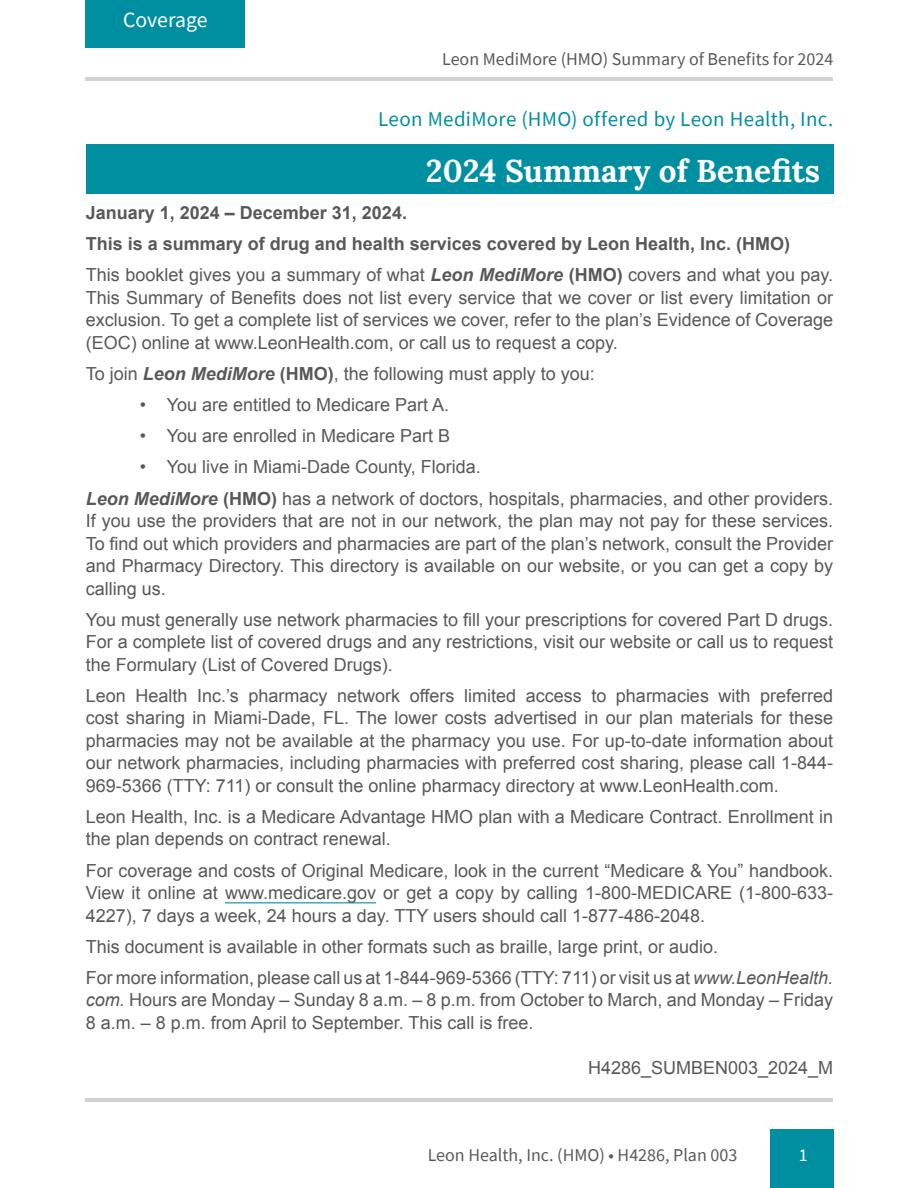
<style>
.page{position:relative;width:918px;height:1188px;background:#fff}
.page>*{position:absolute;margin:0;border:0;box-sizing:border-box;transform-origin:0 0}
.t1{font:700 31.5px "Lora";color:#fff}
.t2{font:21.75px "Source Sans Pro";letter-spacing:-.005em;color:#fff}
.t3{font:21px "Source Sans Pro";letter-spacing:.015em;color:#008fa1}
.t4{font:18px/22.5px "Arial";color:#57585a;text-align:justify}
.t5{font:700 18px "Arial";color:#57585a}
.t6{font:18px "Source Sans Pro";color:#57585a}
.t7{font:18px "Source Sans Pro";color:#fff}
.s1{font-weight:700;font-style:italic}
.s2{font-weight:700}
.s3{font-style:italic}
</style>
<div class="page">
<div style="left:770px;top:1129px;width:63px;height:59px;background:#008fa1"></div>
<hr style="left:86px;top:1098px;width:747px;height:3px;background:#d1d2d4">
<hr style="left:86px;top:77px;width:747px;height:4px;background:#d1d2d4">
<div style="left:86px;top:0;width:159px;height:48px;background:#008fa1"></div>
<hr style="left:225px;top:902px;width:151px;height:1px;background:#008fa1">
<div style="left:86px;top:145px;width:748px;height:49px;background:#008fa1"></div>
<p class="t2" style="left:123px;top:6px;width:86px">Coverage</p>
<p class="t6" style="left:442px;top:48px;width:393px">Leon MediMore (HMO) Summary of Benefits for 2024</p>
<p class="t3" style="left:378px;top:106px;width:457px">Leon MediMore (HMO) offered by Leon Health, Inc.</p>
<p class="t1" style="left:426px;top:147px;width:396px">2024 Summary of Benefits</p>
<p class="t5" style="left:86px;top:201px;width:323px">January 1, 2024 – December 31, 2024.</p>
<p class="t5" style="left:86px;top:232px;width:706px">This is a summary of drug and health services covered by Leon Health, Inc. (HMO)</p>
<p class="t4" style="left:86px;top:264px;width:749px">This booklet gives you a summary of what <span class="s1">Leon MediMore</span> <span class="s2">(HMO)</span> covers and what you pay.<br>This Summary of Benefits does not list every service that we cover or list every limitation or exclusion. To get a complete list of services we cover, refer to the plan’s Evidence of Coverage (EOC) online at www.LeonHealth.com, or call us to request a copy.</p>
<p class="t4" style="left:86px;top:363px;width:511px">To join <span class="s1">Leon MediMore</span> <span class="s2">(HMO)</span>, the following must apply to you:</p>
<p class="t4" style="left:140px;top:394px;width:311px">• You are entitled to Medicare Part A.</p>
<p class="t4" style="left:140px;top:425px;width:312px">• You are enrolled in Medicare Part B</p>
<p class="t4" style="left:140px;top:456px;width:343px">• You live in Miami-Dade County, Florida.</p>
<p class="t4" style="left:86px;top:487px;width:749px"><span class="s1">Leon MediMore</span> <span class="s2">(HMO)</span> has a network of doctors, hospitals, pharmacies, and other providers.<br>If you use the providers that are not in our network, the plan may not pay for these services.<br>To find out which providers and pharmacies are part of the plan’s network, consult the Provider and Pharmacy Directory. This directory is available on our website, or you can get a copy by calling us.</p>
<p class="t4" style="left:86px;top:608px;width:749px">You must generally use network pharmacies to fill your prescriptions for covered Part D drugs.<br>For a complete list of covered drugs and any restrictions, visit our website or call us to request the Formulary (List of Covered Drugs).</p>
<p class="t4" style="left:86px;top:684px;width:749px">Leon Health Inc.’s pharmacy network offers limited access to pharmacies with preferred cost sharing in Miami-Dade, FL. The lower costs advertised in our plan materials for these pharmacies may not be available at the pharmacy you use. For up-to-date information about our network pharmacies, including pharmacies with preferred cost sharing, please call 1-844- 969-5366 (TTY: 711) or consult the online pharmacy directory at www.LeonHealth.com.</p>
<p class="t4" style="left:86px;top:806px;width:749px">Leon Health, Inc. is a Medicare Advantage HMO plan with a Medicare Contract. Enrollment in the plan depends on contract renewal.</p>
<p class="t4" style="left:86px;top:859px;width:749px">For coverage and costs of Original Medicare, look in the current “Medicare &amp; You” handbook.<br>View it online at www.medicare.gov or get a copy by calling 1-800-MEDICARE (1-800-633- 4227), 7 days a week, 24 hours a day. TTY users should call 1-877-486-2048.</p>
<p class="t4" style="left:86px;top:935px;width:634px">This document is available in other formats such as braille, large print, or audio.</p>
<p class="t4" style="left:86px;top:966px;width:749px">For more information, please call us at 1-844-969-5366 (TTY: 711) or visit us at <span class="s3">www.LeonHealth. com.</span> Hours are Monday – Sunday 8 a.m. – 8 p.m. from October to March, and Monday – Friday 8 a.m. – 8 p.m. from April to September. This call is free.</p>
<p class="t4" style="left:588px;top:1056px;width:247px">H4286_SUMBEN003_2024_M</p>
<p class="t6" style="left:428px;top:1143px;width:311px">Leon Health, Inc. (HMO) • H4286, Plan 003</p>
<p class="t7" style="left:799px;top:1143px;width:10px">1</p>
</div>
